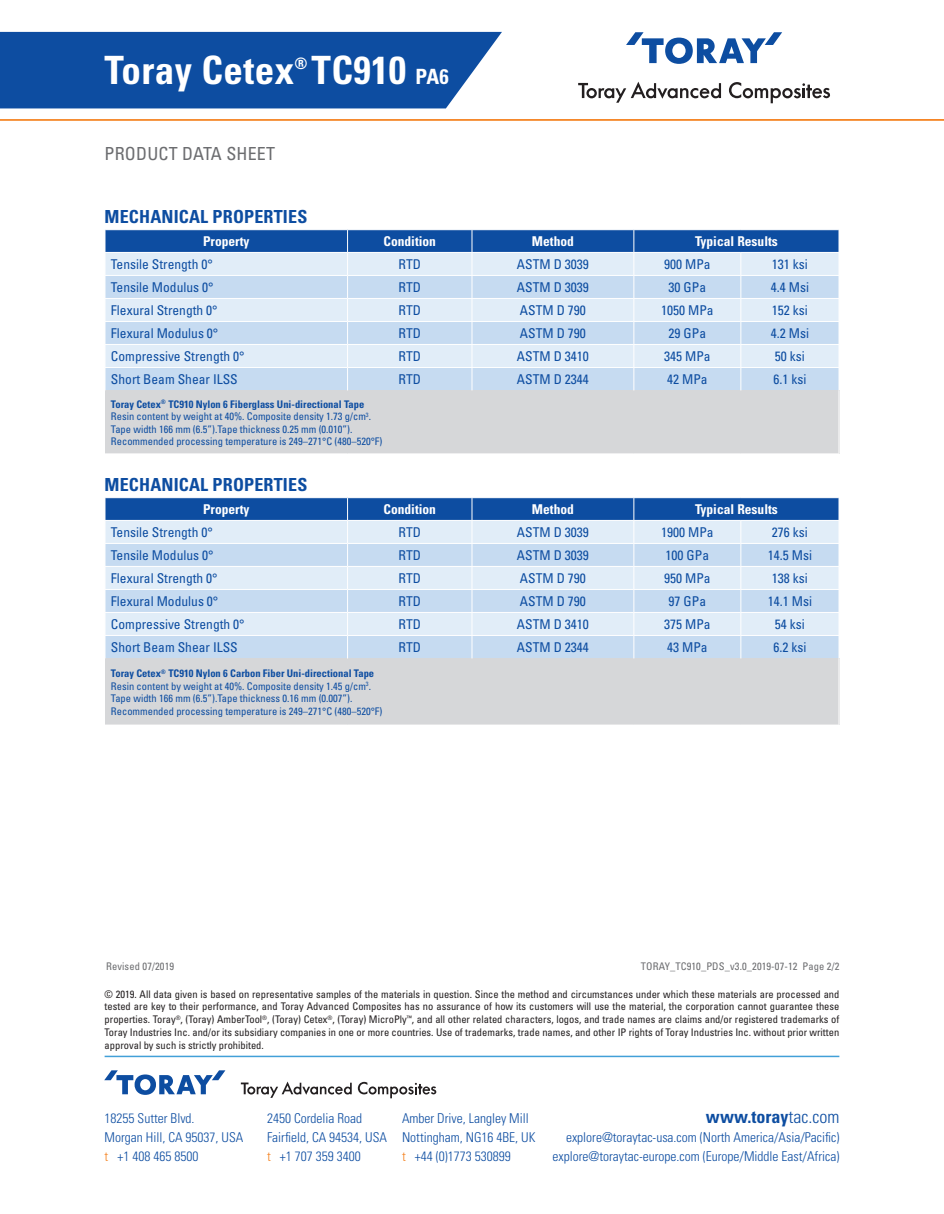
<style>
.page{position:relative;width:944px;height:1214px;background:#fff}
.page>*{position:absolute;margin:0;border:0;box-sizing:border-box;transform-origin:0 0}
.t1{font:700 condensed 39px "Univers LT Std";letter-spacing:.01em;color:#fff}
.t2{font:700 condensed 18px "Univers LT Std";letter-spacing:.01em;color:#0d4da1}
.t3{font:condensed 18px "Univers";letter-spacing:.01em;color:#6c6d70}
.t4{font:700 condensed 18px "Univers";color:#0d4da1}
.t5{font:700 condensed 15.75px "Univers";color:#fff}
.Cell_row{font:condensed 13.5px "Univers";color:#0d4da1}
.t6{font:300 condensed 13.5px/19.2px "Univers";color:#0d4da1}
.Cell_header{font:700 condensed 13.5px "Univers";color:#fff}
.t7{font:condensed 10.5px/12.8px "Univers";color:#231f20;text-align:justify}
.Cell_footer{font:condensed 10.5px "Univers";color:#0d4da1}
.Cell_footer-2{font:700 condensed 10.5px "Univers";color:#0d4da1}
.Body_text{font:condensed 10.5px "Univers";letter-spacing:.01em;color:#6c6d70}
.s1{font-size:21px}
.s2{color:#f58220}
.s3{font-weight:300}
</style>
<div class="page">
<div style="left:0;top:32px;width:502px;height:76px;background:#0d4da1"></div>
<hr style="left:0;top:119px;width:944px;height:2px;background:#f58220">
<svg style="left:626px;top:32px;width:156px;height:32px"></svg>
<svg style="left:578px;top:82px;width:143px;height:21px"></svg>
<svg style="left:729px;top:82px;width:101px;height:21px"></svg>
<hr style="left:105px;top:1055px;width:734px;height:2px;background:#42a0d8">
<svg style="left:104px;top:1070px;width:121px;height:24px"></svg>
<svg style="left:241px;top:1081px;width:111px;height:16px"></svg>
<svg style="left:358px;top:1081px;width:78px;height:17px"></svg>
<div style="left:105px;top:658px;width:734px;height:67px;background:#d6d7d9"></div>
<svg style="left:105px;top:497px;width:734px;height:161px;background:#bad0e9"></svg>
<hr style="left:838px;top:658px;width:1px;height:66px;background:#fff">
<hr style="left:105px;top:724px;width:242px;height:1px;background:#fff">
<hr style="left:347px;top:724px;width:125px;height:1px;background:#fff">
<hr style="left:472px;top:724px;width:162px;height:1px;background:#fff">
<hr style="left:634px;top:724px;width:106px;height:1px;background:#fff">
<hr style="left:740px;top:724px;width:99px;height:1px;background:#fff">
<div style="left:105px;top:390px;width:734px;height:64px;background:#d6d7d9"></div>
<svg style="left:105px;top:230px;width:734px;height:160px;background:#bad0e9"></svg>
<hr style="left:838px;top:390px;width:1px;height:63px;background:#fff">
<hr style="left:105px;top:453px;width:242px;height:1px;background:#fff">
<hr style="left:347px;top:453px;width:125px;height:1px;background:#fff">
<hr style="left:472px;top:453px;width:162px;height:1px;background:#fff">
<hr style="left:634px;top:453px;width:106px;height:1px;background:#fff">
<hr style="left:740px;top:453px;width:99px;height:1px;background:#fff">
<h1 class="t1" style="left:105px;top:46px;width:346px">Toray Cetex TC910 <span class="s1">PA6</span></h1>
<h3 class="t5" style="left:294px;top:54px;width:15px">®</h3>
<h2 class="t3" style="left:105px;top:142px;width:172px">PRODUCT DATA SHEET</h2>
<h1 class="t2" style="left:105px;top:206px;width:204px">MECHANICAL PROPERTIES</h1>
<p class="Cell_header" style="left:203px;top:233px;width:48px">Property</p>
<p class="Cell_header" style="left:383px;top:233px;width:54px">Condition</p>
<p class="Cell_header" style="left:532px;top:233px;width:43px">Method</p>
<p class="Cell_header" style="left:695px;top:233px;width:84px">Typical Results</p>
<p class="Cell_row" style="left:111px;top:256px;width:103px">Tensile Strength 0°</p>
<p class="Cell_row" style="left:398px;top:256px;width:24px">RTD</p>
<p class="Cell_row" style="left:517px;top:256px;width:73px">ASTM D 3039</p>
<p class="Cell_row" style="left:664px;top:256px;width:48px">900 MPa</p>
<p class="Cell_row" style="left:772px;top:256px;width:37px">131 ksi</p>
<p class="Cell_row" style="left:111px;top:279px;width:104px">Tensile Modulus 0°</p>
<p class="Cell_row" style="left:398px;top:279px;width:24px">RTD</p>
<p class="Cell_row" style="left:517px;top:279px;width:73px">ASTM D 3039</p>
<p class="Cell_row" style="left:668px;top:279px;width:39px">30 GPa</p>
<p class="Cell_row" style="left:770px;top:279px;width:40px">4.4 Msi</p>
<p class="Cell_row" style="left:111px;top:302px;width:108px">Flexural Strength 0°</p>
<p class="Cell_row" style="left:398px;top:302px;width:24px">RTD</p>
<p class="Cell_row" style="left:520px;top:302px;width:67px">ASTM D 790</p>
<p class="Cell_row" style="left:661px;top:302px;width:54px">1050 MPa</p>
<p class="Cell_row" style="left:772px;top:302px;width:37px">152 ksi</p>
<p class="Cell_row" style="left:111px;top:325px;width:109px">Flexural Modulus 0°</p>
<p class="Cell_row" style="left:398px;top:325px;width:24px">RTD</p>
<p class="Cell_row" style="left:520px;top:325px;width:67px">ASTM D 790</p>
<p class="Cell_row" style="left:668px;top:325px;width:39px">29 GPa</p>
<p class="Cell_row" style="left:770px;top:325px;width:40px">4.2 Msi</p>
<p class="Cell_row" style="left:111px;top:348px;width:135px">Compressive Strength 0°</p>
<p class="Cell_row" style="left:398px;top:348px;width:24px">RTD</p>
<p class="Cell_row" style="left:517px;top:348px;width:73px">ASTM D 3410</p>
<p class="Cell_row" style="left:664px;top:348px;width:48px">345 MPa</p>
<p class="Cell_row" style="left:775px;top:348px;width:31px">50 ksi</p>
<p class="Cell_row" style="left:111px;top:371px;width:128px">Short Beam Shear ILSS</p>
<p class="Cell_row" style="left:398px;top:371px;width:24px">RTD</p>
<p class="Cell_row" style="left:517px;top:371px;width:73px">ASTM D 2344</p>
<p class="Cell_row" style="left:667px;top:371px;width:42px">42 MPa</p>
<p class="Cell_row" style="left:773px;top:371px;width:34px">6.1 ksi</p>
<p class="Cell_footer-2" style="left:111px;top:397px;width:255px">Toray Cetex<sup>®</sup> TC910 Nylon 6 Fiberglass Uni-directional Tape</p>
<p class="Cell_footer" style="left:111px;top:410px;width:261px">Resin content by weight at 40%. Composite density 1.73 g/cm<sup>3</sup>.</p>
<p class="Cell_footer" style="left:111px;top:422px;width:243px">Tape width 166 mm (6.5”).Tape thickness 0.25 mm (0.010”).</p>
<p class="Cell_footer" style="left:111px;top:435px;width:273px">Recommended processing temperature is 249–271°C (480–520°F)</p>
<h1 class="t2" style="left:105px;top:474px;width:204px">MECHANICAL PROPERTIES</h1>
<p class="Cell_header" style="left:203px;top:501px;width:48px">Property</p>
<p class="Cell_header" style="left:383px;top:501px;width:54px">Condition</p>
<p class="Cell_header" style="left:532px;top:501px;width:43px">Method</p>
<p class="Cell_header" style="left:695px;top:501px;width:84px">Typical Results</p>
<p class="Cell_row" style="left:111px;top:524px;width:103px">Tensile Strength 0°</p>
<p class="Cell_row" style="left:398px;top:524px;width:24px">RTD</p>
<p class="Cell_row" style="left:517px;top:524px;width:73px">ASTM D 3039</p>
<p class="Cell_row" style="left:661px;top:524px;width:54px">1900 MPa</p>
<p class="Cell_row" style="left:772px;top:524px;width:37px">276 ksi</p>
<p class="Cell_row" style="left:111px;top:547px;width:104px">Tensile Modulus 0°</p>
<p class="Cell_row" style="left:398px;top:547px;width:24px">RTD</p>
<p class="Cell_row" style="left:517px;top:547px;width:73px">ASTM D 3039</p>
<p class="Cell_row" style="left:665px;top:547px;width:45px">100 GPa</p>
<p class="Cell_row" style="left:767px;top:547px;width:46px">14.5 Msi</p>
<p class="Cell_row" style="left:111px;top:570px;width:108px">Flexural Strength 0°</p>
<p class="Cell_row" style="left:398px;top:570px;width:24px">RTD</p>
<p class="Cell_row" style="left:520px;top:570px;width:67px">ASTM D 790</p>
<p class="Cell_row" style="left:664px;top:570px;width:48px">950 MPa</p>
<p class="Cell_row" style="left:772px;top:570px;width:37px">138 ksi</p>
<p class="Cell_row" style="left:111px;top:593px;width:109px">Flexural Modulus 0°</p>
<p class="Cell_row" style="left:398px;top:593px;width:24px">RTD</p>
<p class="Cell_row" style="left:520px;top:593px;width:67px">ASTM D 790</p>
<p class="Cell_row" style="left:668px;top:593px;width:39px">97 GPa</p>
<p class="Cell_row" style="left:767px;top:593px;width:46px">14.1 Msi</p>
<p class="Cell_row" style="left:111px;top:616px;width:135px">Compressive Strength 0°</p>
<p class="Cell_row" style="left:398px;top:616px;width:24px">RTD</p>
<p class="Cell_row" style="left:517px;top:616px;width:73px">ASTM D 3410</p>
<p class="Cell_row" style="left:664px;top:616px;width:48px">375 MPa</p>
<p class="Cell_row" style="left:775px;top:616px;width:31px">54 ksi</p>
<p class="Cell_row" style="left:111px;top:639px;width:128px">Short Beam Shear ILSS</p>
<p class="Cell_row" style="left:398px;top:639px;width:24px">RTD</p>
<p class="Cell_row" style="left:517px;top:639px;width:73px">ASTM D 2344</p>
<p class="Cell_row" style="left:667px;top:639px;width:42px">43 MPa</p>
<p class="Cell_row" style="left:773px;top:639px;width:34px">6.2 ksi</p>
<p class="Cell_footer-2" style="left:111px;top:667px;width:265px">Toray Cetex<sup>®</sup> TC910 Nylon 6 Carbon Fiber Uni-directional Tape</p>
<p class="Cell_footer" style="left:111px;top:679px;width:261px">Resin content by weight at 40%. Composite density 1.45 g/cm<sup>3</sup>.</p>
<p class="Cell_footer" style="left:111px;top:692px;width:243px">Tape width 166 mm (6.5”).Tape thickness 0.16 mm (0.007”).</p>
<p class="Cell_footer" style="left:111px;top:704px;width:273px">Recommended processing temperature is 249–271°C (480–520°F)</p>
<p class="Body_text" style="left:106px;top:959px;width:69px">Revised 07/2019</p>
<p class="Body_text" style="left:641px;top:959px;width:200px">TORAY_TC910_PDS_v3.0_2019-07-12 Page 2/2</p>
<p class="t7" style="left:105px;top:987px;width:736px">© 2019. All data given is based on representative samples of the materials in question. Since the method and circumstances under which these materials are processed and tested are key to their performance, and Toray Advanced Composites has no assurance of how its customers will use the material, the corporation cannot guarantee these properties. Toray<sup>®</sup>, (Toray) AmberTool<sup>®</sup>, (Toray) Cetex<sup>®</sup>, (Toray) MicroPly<sup>™</sup>, and all other related characters, logos, and trade names are claims and/or registered trademarks of Toray Industries Inc. and/or its subsidiary companies in one or more countries. Use of trademarks, trade names, and other IP rights of Toray Industries Inc. without prior written approval by such is strictly prohibited.</p>
<p class="t6" style="left:105px;top:1108px;width:140px">18255 Sutter Blvd.<br>Morgan Hill, CA 95037, USA <span class="s2">t</span> +1 408 465 8500</p>
<p class="t6" style="left:267px;top:1108px;width:121px">2450 Cordelia Road<br>Fairfield, CA 94534, USA <span class="s2">t</span> +1 707 359 3400</p>
<p class="t6" style="left:402px;top:1108px;width:135px">Amber Drive, Langley Mill<br>Nottingham, NG16 4BE, UK <span class="s2">t</span> +44 (0)1773 530899</p>
<h2 class="t4" style="left:706px;top:1105px;width:135px">www.toray<span class="s3">tac.com</span></h2>
<p class="t6" style="left:552px;top:1127px;width:288px;text-align:right">explore@toraytac-usa.com (North America/Asia/Pacific) explore@toraytac-europe.com (Europe/Middle East/Africa)</p>
</div>
